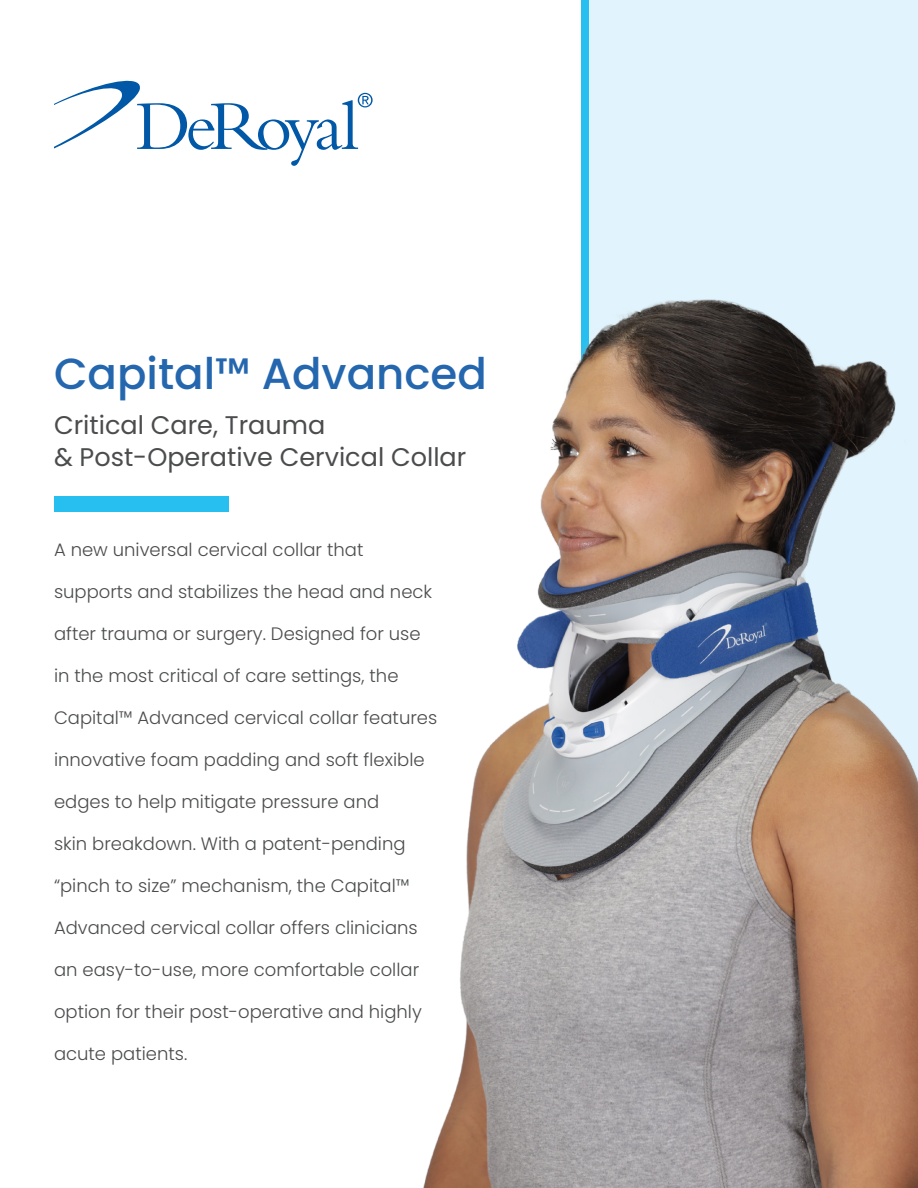
<style>
.page{position:relative;width:918px;height:1188px;background:#fff}
.page>*{position:absolute;margin:0;border:0;box-sizing:border-box;transform-origin:0 0}
.t1{font:500 43.5px "Poppins";color:#2467af}
.t2{font:25.5px/31.5px "Poppins";color:#4b4c4d}
.Body_Text{font:300 18px "Poppins";color:#4b4c4d}
</style>
<div class="page">
<div style="left:589px;top:0;width:329px;height:1188px;background:#e1f3fc"></div>
<div style="left:581px;top:0;width:8px;height:1188px;background:#26bff0"></div>
<svg style="left:54px;top:80px;width:319px;height:86px"></svg>
<div style="left:54px;top:496px;width:175px;height:16px;background:#26bff0"></div>
<img style="left:423px;top:299px;width:495px;height:889px">
<p class="t1" style="left:54px;top:349px;width:434px">Capital™ Advanced</p>
<p class="t2" style="left:54px;top:410px;width:414px">Critical Care, Trauma<br>&amp; Post-Operative Cervical Collar</p>
<p class="Body_Text" style="left:54px;top:539px;width:311px">A new universal cervical collar that</p>
<p class="Body_Text" style="left:54px;top:581px;width:380px">supports and stabilizes the head and neck</p>
<p class="Body_Text" style="left:54px;top:623px;width:368px">after trauma or surgery. Designed for use</p>
<p class="Body_Text" style="left:54px;top:665px;width:346px">in the most critical of care settings, the</p>
<p class="Body_Text" style="left:54px;top:707px;width:385px">Capital™ Advanced cervical collar features</p>
<p class="Body_Text" style="left:54px;top:749px;width:372px">innovative foam padding and soft flexible</p>
<p class="Body_Text" style="left:54px;top:791px;width:327px">edges to help mitigate pressure and</p>
<p class="Body_Text" style="left:54px;top:833px;width:353px">skin breakdown. With a patent-pending</p>
<p class="Body_Text" style="left:54px;top:875px;width:357px">“pinch to size” mechanism, the Capital™</p>
<p class="Body_Text" style="left:54px;top:917px;width:365px">Advanced cervical collar offers clinicians</p>
<p class="Body_Text" style="left:54px;top:959px;width:367px">an easy-to-use, more comfortable collar</p>
<p class="Body_Text" style="left:54px;top:1001px;width:369px">option for their post-operative and highly</p>
<p class="Body_Text" style="left:54px;top:1043px;width:135px">acute patients.</p>
</div>
